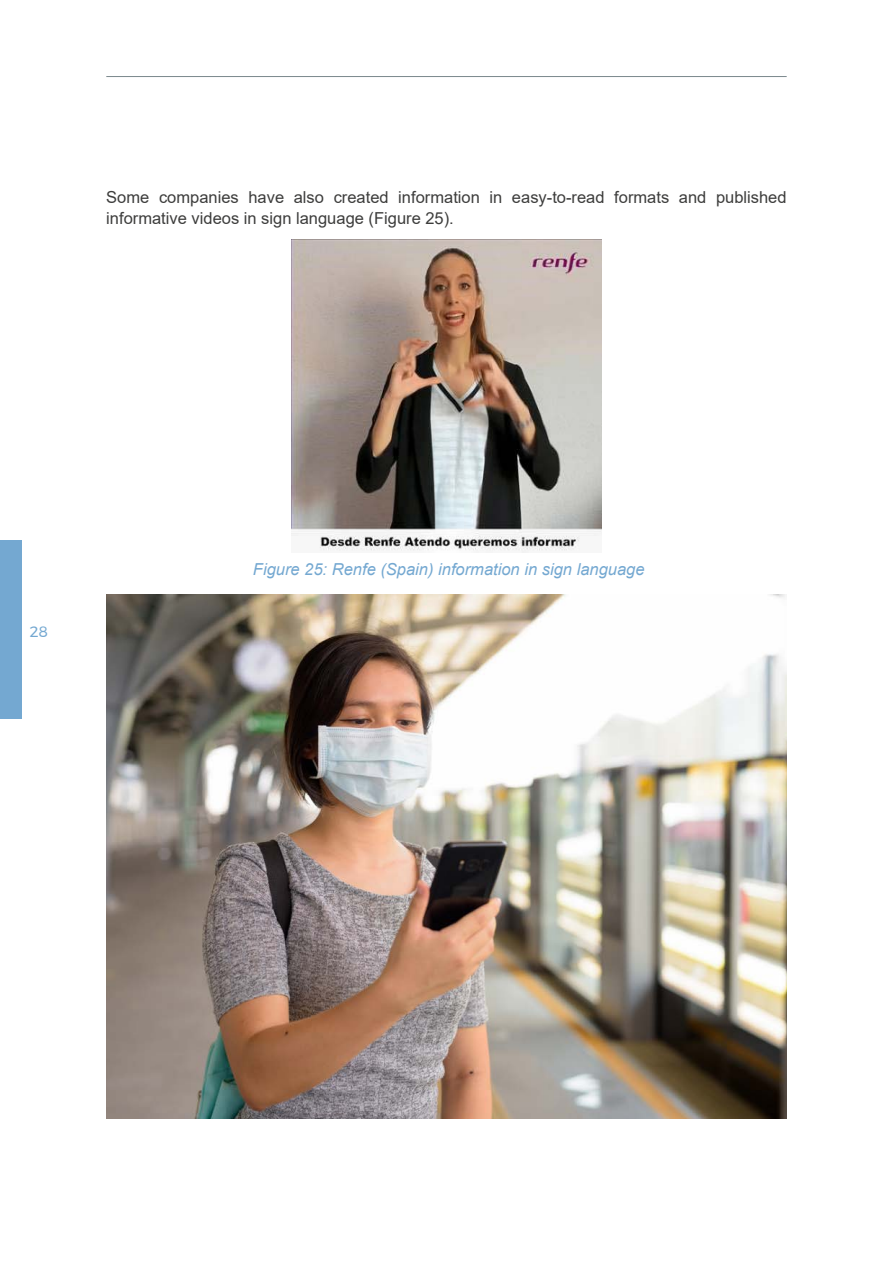
<style>
.page{position:relative;width:893px;height:1263px;background:#fff}
.page>*{position:absolute;margin:0;border:0;box-sizing:border-box;transform-origin:0 0}
.t1{font:16.5px/21px "Arial";color:#3d3d3c}
.t2{font:italic 16.5px "Arial";color:#74a8d1}
.t3{font:15px "Montserrat";color:#74a8d1}
</style>
<div class="page">
<hr style="left:106px;top:76px;width:681px;height:1px;background:#7a888c">
<div style="left:0;top:540px;width:21px;height:179px;background:#74a8d1"></div>
<img style="left:291px;top:240px;width:311px;height:312px">
<img style="left:106px;top:594px;width:681px;height:524px">
<p class="t1" style="left:106px;top:187px;width:682px">Some companies have also created information in easy-to-read formats and published informative videos in sign language (Figure 25).</p>
<p class="t3" style="left:30px;top:620px;width:20px">28</p>
<p class="t2" style="left:253px;top:558px;width:393px">Figure 25: Renfe (Spain) information in sign language</p>
</div>
